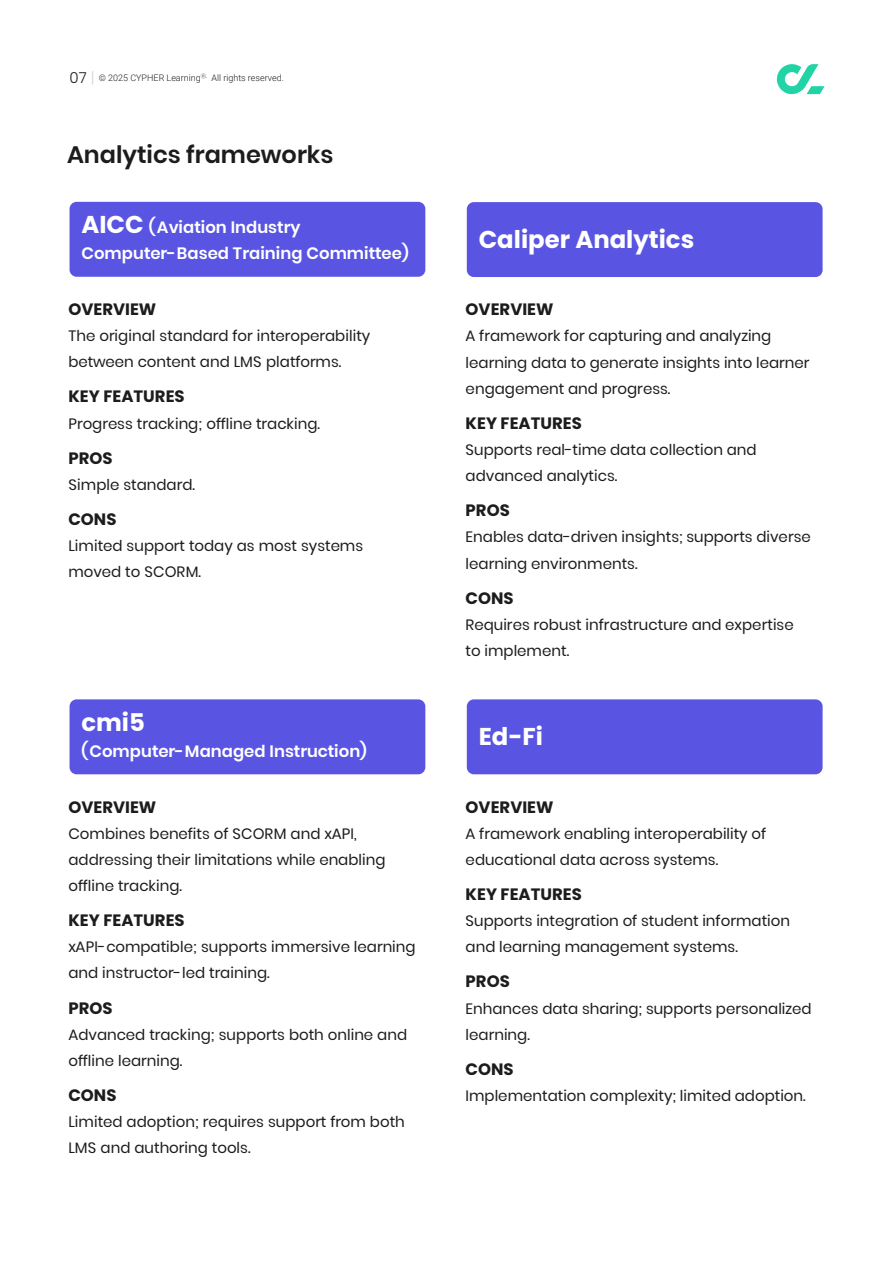
<style>
.page{position:relative;width:893px;height:1263px;background:#fff}
.page>*{position:absolute;margin:0;border:0;box-sizing:border-box;transform-origin:0 0}
.t1{font:700 24.3px "Poppins";color:#fff}
.t2{font:600 24px "Poppins";color:#1c1c1c}
.t3{font:700 16.5px "Poppins";color:#1c1c1c}
.t4{font:600 16.5px/26.1px "Poppins";color:#fff}
.t5{font:15px/26.1px "Poppins";color:#1c1c1c}
.t6{font:300 9px "Roboto";color:#1c1c1c}
.s1{font-family:"Poppins";font-size:15px}
.s2{font-family:"Poppins";font-size:15px;color:rgb(28 28 28/.2)}
.s3{font-weight:700;font-size:24.3px}
</style>
<div class="page">
<svg style="left:777px;top:64px;width:48px;height:30px"></svg>
<div style="left:70px;top:202px;width:355px;height:75px;background:#5955e2;border-radius:7px"></div>
<div style="left:70px;top:699px;width:355px;height:75px;background:#5955e2;border-radius:7px"></div>
<div style="left:467px;top:699px;width:356px;height:75px;background:#5955e2;border-radius:7px"></div>
<div style="left:467px;top:202px;width:356px;height:75px;background:#5955e2;border-radius:7px"></div>
<p class="t6" style="left:70px;top:71px;width:216px"><span class="s1">07</span> <span class="s2">|</span> © 2025 CYPHER Learning<sup>Ⓡ.</sup> All rights reserved.</p>
<h2 class="t2" style="left:67px;top:141px;width:268px">Analytics frameworks</h2>
<p class="t4" style="left:81px;top:215px;width:329px"><span class="s3">AICC</span> (Aviation Industry<br>Computer-Based Training Committee)</p>
<p class="t3" style="left:68px;top:300px;width:89px">OVERVIEW</p>
<p class="t5" style="left:68px;top:323px;width:303px">The original standard for interoperability between content and LMS platforms.</p>
<p class="t3" style="left:68px;top:387px;width:118px">KEY FEATURES</p>
<p class="t5" style="left:68px;top:410px;width:253px">Progress tracking; offline tracking.</p>
<p class="t3" style="left:68px;top:448px;width:46px">PROS</p>
<p class="t5" style="left:68px;top:472px;width:128px">Simple standard.</p>
<p class="t3" style="left:68px;top:510px;width:50px">CONS</p>
<p class="t5" style="left:68px;top:533px;width:296px">Limited support today as most systems moved to SCORM.</p>
<h1 class="t1" style="left:81px;top:708px;width:65px">cmi5</h1>
<p class="t4" style="left:81px;top:738px;width:287px">(Computer-Managed Instruction)</p>
<p class="t3" style="left:68px;top:797px;width:89px">OVERVIEW</p>
<p class="t5" style="left:68px;top:820px;width:319px">Combines benefits of SCORM and xAPI, addressing their limitations while enabling offline tracking.</p>
<p class="t3" style="left:68px;top:911px;width:118px">KEY FEATURES</p>
<p class="t5" style="left:68px;top:934px;width:349px">xAPI-compatible; supports immersive learning and instructor-led training.</p>
<p class="t3" style="left:68px;top:998px;width:46px">PROS</p>
<p class="t5" style="left:68px;top:1021px;width:340px">Advanced tracking; supports both online and offline learning.</p>
<p class="t3" style="left:68px;top:1085px;width:50px">CONS</p>
<p class="t5" style="left:68px;top:1109px;width:338px">Limited adoption; requires support from both<br>LMS and authoring tools.</p>
<h1 class="t1" style="left:479px;top:226px;width:217px">Caliper Analytics</h1>
<p class="t3" style="left:466px;top:300px;width:89px">OVERVIEW</p>
<p class="t5" style="left:466px;top:323px;width:346px">A framework for capturing and analyzing learning data to generate insights into learner engagement and progress.</p>
<p class="t3" style="left:466px;top:413px;width:118px">KEY FEATURES</p>
<p class="t5" style="left:466px;top:437px;width:292px">Supports real-time data collection and advanced analytics.</p>
<p class="t3" style="left:466px;top:501px;width:46px">PROS</p>
<p class="t5" style="left:466px;top:524px;width:347px">Enables data-driven insights; supports diverse learning environments.</p>
<p class="t3" style="left:466px;top:588px;width:50px">CONS</p>
<p class="t5" style="left:466px;top:611px;width:330px">Requires robust infrastructure and expertise to implement.</p>
<h1 class="t1" style="left:479px;top:722px;width:66px">Ed-Fi</h1>
<p class="t3" style="left:466px;top:797px;width:89px">OVERVIEW</p>
<p class="t5" style="left:466px;top:820px;width:302px">A framework enabling interoperability of educational data across systems.</p>
<p class="t3" style="left:466px;top:885px;width:118px">KEY FEATURES</p>
<p class="t5" style="left:466px;top:908px;width:326px">Supports integration of student information and learning management systems.</p>
<p class="t3" style="left:466px;top:972px;width:46px">PROS</p>
<p class="t5" style="left:466px;top:995px;width:347px">Enhances data sharing; supports personalized learning.</p>
<p class="t3" style="left:466px;top:1059px;width:50px">CONS</p>
<p class="t5" style="left:466px;top:1083px;width:342px">Implementation complexity; limited adoption.</p>
</div>
